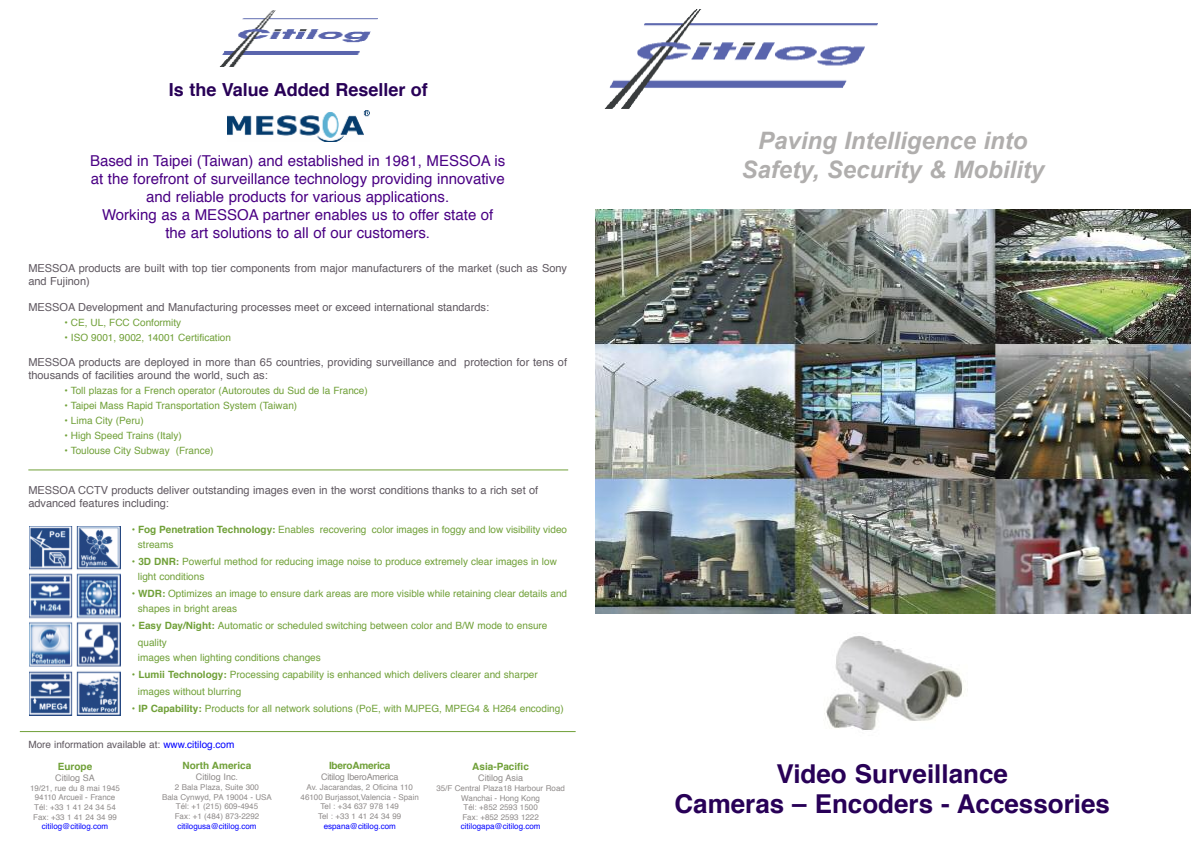
<style>
.page{position:relative;width:1191px;height:842px;background:#fff}
.page>*{position:absolute;margin:0;border:0;box-sizing:border-box;transform-origin:0 0}
.t1{font:700 26px/30px "Helvetica";color:#280057;text-align:center}
.t2{font:italic 700 24px/28.8px "Arial";color:#b0aead;text-align:center}
.t3{font:700 18px "Helvetica";color:#280057}
.t4{font:15px/18px "Helvetica";color:#4a0084;text-align:center}
.t5{font:11px/13.2px "Helvetica";color:#5f5860}
.t6{font:10px/15px "Helvetica";color:#70a038}
.t7{font:10px "Helvetica";color:#5f5860}
.t8{font:700 10px "Helvetica";color:#70a038}
.t9{font:700 10px "Helvetica";letter-spacing:-.02em;color:#70a038}
.t10{font:9px "Helvetica";color:#8f8b8a}
.t11{font:9px "Helvetica";letter-spacing:-.02em;color:#8f8b8a}
.t12{font:8px/9.6px "Helvetica";color:#8f8b8a;text-align:center}
.t13{font:8px "Helvetica";color:#00f}
.s1{font-weight:700}
.s2{color:#00f}
</style>
<div class="page">
<img style="left:605px;top:10px;width:273px;height:98px">
<img style="left:219px;top:10px;width:158px;height:57px">
<hr style="left:28px;top:469px;width:540px;height:1px;background:#70a038">
<hr style="left:20px;top:731px;width:555px;height:1px;background:#70a038">
<img style="left:824px;top:636px;width:140px;height:94px">
<img style="left:228px;top:111px;width:141px;height:31px">
<img style="left:29px;top:526px;width:92px;height:189px">
<img style="left:595px;top:209px;width:596px;height:404px">
<h3 class="t3" style="left:169px;top:82px;width:260px">Is the Value Added Reseller of</h3>
<p class="t4" style="left:90px;top:153px;width:417px">Based in Taipei (Taiwan) and established in 1981, MESSOA is at the forefront of surveillance technology providing innovative and reliable products for various applications.<br>Working as a MESSOA partner enables us to offer state of the art solutions to all of our customers.</p>
<p class="t5" style="left:28px;top:262px;width:540px">MESSOA products are built with top tier components from major manufacturers of the market (such as Sony and Fujinon)</p>
<p class="t5" style="left:28px;top:302px;width:462px">MESSOA Development and Manufacturing processes meet or exceed international standards:</p>
<p class="t6" style="left:64px;top:316px;width:118px">• CE, UL, FCC Conformity</p>
<p class="t6" style="left:64px;top:331px;width:168px">• ISO 9001, 9002, 14001 Certification</p>
<p class="t5" style="left:28px;top:356px;width:540px">MESSOA products are deployed in more than 65 countries, providing surveillance and protection for tens of thousands of facilities around the world, such as:</p>
<p class="t6" style="left:64px;top:384px;width:305px">• Toll plazas for a French operator (Autoroutes du Sud de la France)</p>
<p class="t6" style="left:64px;top:399px;width:234px">• Taipei Mass Rapid Transportation System (Taiwan)</p>
<p class="t6" style="left:64px;top:414px;width:81px">• Lima City (Peru)</p>
<p class="t6" style="left:64px;top:429px;width:119px">• High Speed Trains (Italy)</p>
<p class="t6" style="left:64px;top:444px;width:151px">• Toulouse City Subway (France)</p>
<p class="t5" style="left:28px;top:484px;width:511px">MESSOA CCTV products deliver outstanding images even in the worst conditions thanks to a rich set of advanced features including:</p>
<p class="t6" style="left:138px;top:523px;width:431px;text-indent:-6px">• <span class="s1">Fog Penetration Technology:</span> Enables recovering color images in foggy and low visibility video streams</p>
<p class="t6" style="left:138px;top:555px;width:420px;text-indent:-6px">• <span class="s1">3D DNR:</span> Powerful method for reducing image noise to produce extremely clear images in low light conditions</p>
<p class="t6" style="left:138px;top:587px;width:431px;text-indent:-6px">• <span class="s1">WDR:</span> Optimizes an image to ensure dark areas are more visible while retaining clear details and shapes in bright areas</p>
<p class="t6" style="left:138px;top:618px;width:411px;line-height:17px;text-indent:-6px">• <span class="s1">Easy Day/Night:</span> Automatic or scheduled switching between color and B/W mode to ensure quality</p>
<p class="t6" style="left:138px;top:651px;width:184px">images when lighting conditions changes</p>
<p class="t6" style="left:138px;top:667px;width:401px;line-height:17px;text-indent:-6px">• <span class="s1">Lumii Technology:</span> Processing capability is enhanced which delivers clearer and sharper images without blurring</p>
<p class="t6" style="left:132px;top:702px;width:433px">• <span class="s1">IP Capability:</span> Products for all network solutions (PoE, with MJPEG, MPEG4 &amp; H264 encoding)</p>
<p class="t7" style="left:28px;top:740px;width:208px">More information available at: <span class="s2">www.citilog.com</span></p>
<p class="t8" style="left:58px;top:762px;width:36px">Europe</p>
<p class="t10" style="left:55px;top:774px;width:41px">Citilog SA</p>
<p class="t12" style="left:30px;top:784px;width:92px">19/21, rue du 8 mai 1945<br>94110 Arcueil - France<br>Tél: +33 1 41 24 34 54<br>Fax: +33 1 41 24 34 99</p>
<p class="t13" style="left:42px;top:823px;width:68px">citilog@citilog.com</p>
<p class="t8" style="left:183px;top:761px;width:70px">North America</p>
<p class="t10" style="left:196px;top:773px;width:44px">Citilog Inc.</p>
<p class="t12" style="left:162px;top:783px;width:111px">2 Bala Plaza, Suite 300<br>Bala Cynwyd, PA 19004 - USA<br>Tél: +1 (215) 609-4945<br>Fax: +1 (484) 873-2292</p>
<p class="t13" style="left:177px;top:822px;width:81px">citilogusa@citilog.com</p>
<p class="t9" style="left:329px;top:761px;width:63px">IberoAmerica</p>
<p class="t11" style="left:321px;top:773px;width:79px">Citilog IberoAmerica</p>
<p class="t12" style="left:301px;top:783px;width:120px">Av. Jacarandas, 2 Oficina 110<br>46100 Burjassot,Valencia - Spain<br>Tel : +34 637 978 149<br>Tel : +33 1 41 24 34 99</p>
<p class="t13" style="left:324px;top:822px;width:74px">espana@citilog.com</p>
<p class="t8" style="left:472px;top:762px;width:58px">Asia-Pacific</p>
<p class="t10" style="left:478px;top:774px;width:46px">Citilog Asia</p>
<p class="t12" style="left:436px;top:784px;width:130px">35/F Central Plaza18 Harbour Road<br>Wanchai - Hong Kong<br>Tél: +852 2593 1500<br>Fax: +852 2593 1222</p>
<p class="t13" style="left:461px;top:823px;width:81px">citilogapa@citilog.com</p>
<h2 class="t2" style="left:741px;top:127px;width:304px">Paving Intelligence into<br>Safety, Security &amp; Mobility</h2>
<h1 class="t1" style="left:674px;top:761px;width:437px">Video Surveillance<br>Cameras – Encoders - Accessories</h1>
</div>
